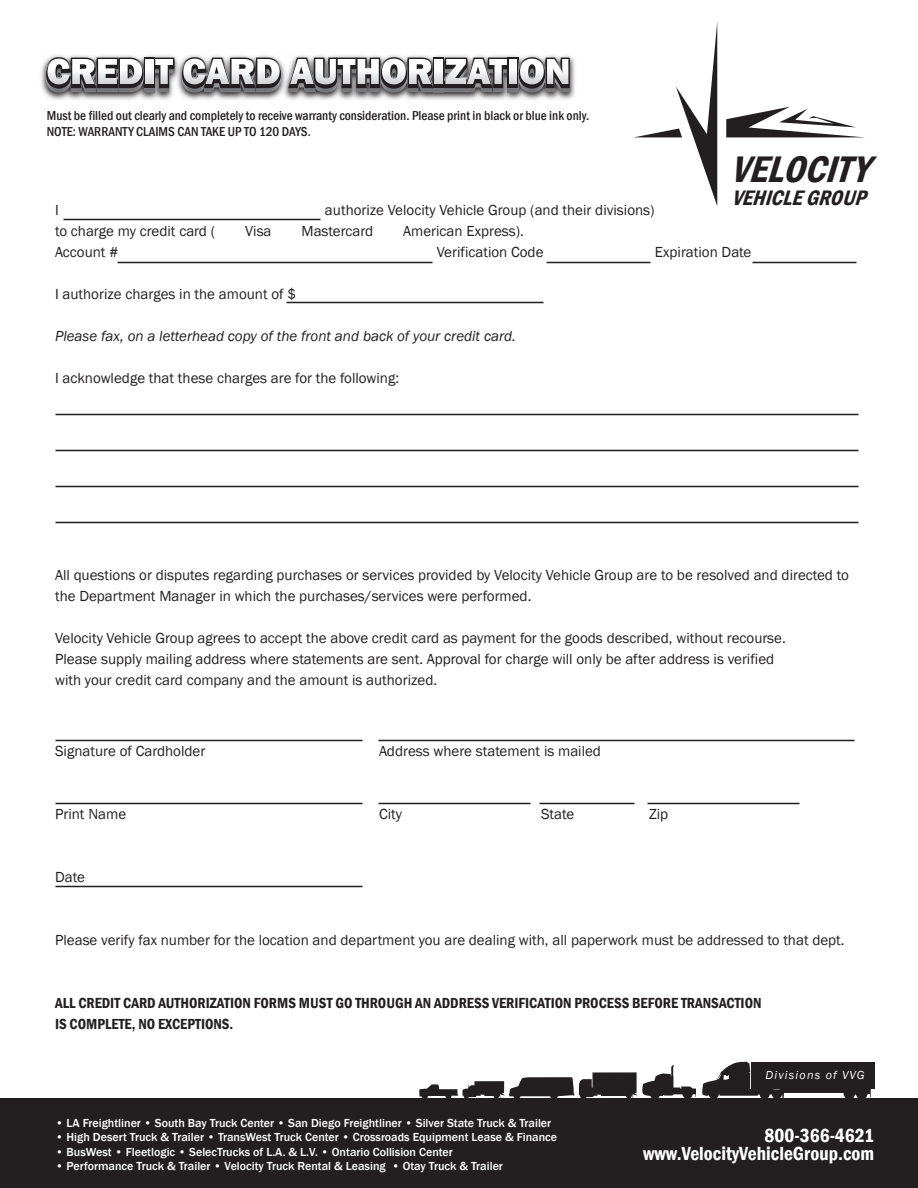
<style>
.page{position:relative;width:918px;height:1188px;background:#fff}
.page>*{position:absolute;margin:0;border:0;box-sizing:border-box;transform-origin:0 0}
.t1{font:italic 600 condensed 37.95px "Franklin Gothic";color:#231f20}
.t2{font:italic 600 condensed 21.6px "Franklin Gothic";color:#231f20}
.t3{font:600 condensed 19.5px/18px "Franklin Gothic";color:#fff;text-align:right}
.t4{font:15px/21px "Franklin Gothic";color:#231f20}
.t5{font:600 condensed 15px/21px "Franklin Gothic";color:#231f20}
.t6{font:italic 15px "Franklin Gothic";color:#231f20}
.t7{font:500 condensed 13.35px/16px "Franklin Gothic";color:#231f20}
.t8{font:500 12px "Franklin Gothic";color:#fff}
.t9{font:italic 12px "Franklin Gothic";letter-spacing:.095em;color:#fff}
</style>
<div class="page">
<svg style="left:634px;top:25px;width:83px;height:180px"></svg>
<svg style="left:726px;top:107px;width:134px;height:30px"></svg>
<div style="left:0;top:1098px;width:918px;height:90px;background:#231f20"></div>
<svg style="left:419px;top:1065px;width:277px;height:33px"></svg>
<div style="left:751px;top:1062px;width:124px;height:26px;background:#231f20"></div>
<svg style="left:702px;top:1062px;width:169px;height:36px"></svg>
<img style="left:41px;top:55px;width:534px;height:45px">
<div style="left:144px;top:65px;width:10px;height:27px;background:#757679"></div>
<div style="left:434px;top:65px;width:10px;height:27px;background:#757679"></div>
<div style="left:508px;top:65px;width:10px;height:27px;background:#757679"></div>
<svg style="left:144px;top:58px;width:10px;height:2px"></svg>
<svg style="left:434px;top:58px;width:10px;height:2px"></svg>
<div style="left:508px;top:58px;width:10px;height:27px;background:#231f20"></div>
<div style="left:144px;top:60px;width:10px;height:28px;background:#231f20"></div>
<div style="left:434px;top:60px;width:10px;height:28px;background:#231f20"></div>
<div style="left:508px;top:60px;width:10px;height:28px;background:#231f20"></div>
<svg style="left:46px;top:57px;width:98px;height:36px"></svg>
<svg style="left:145px;top:59px;width:8px;height:25px"></svg>
<svg style="left:154px;top:58px;width:20px;height:34px"></svg>
<svg style="left:182px;top:57px;width:99px;height:36px"></svg>
<svg style="left:288px;top:57px;width:145px;height:36px"></svg>
<svg style="left:435px;top:59px;width:8px;height:25px"></svg>
<svg style="left:444px;top:58px;width:64px;height:34px"></svg>
<svg style="left:509px;top:59px;width:8px;height:25px"></svg>
<svg style="left:519px;top:57px;width:51px;height:36px"></svg>
<hr style="left:63px;top:219px;width:257px;height:1px;background:#231f20">
<hr style="left:286px;top:302px;width:257px;height:1px;background:#231f20">
<hr style="left:55px;top:414px;width:803px;height:1px;background:#231f20">
<hr style="left:55px;top:450px;width:803px;height:1px;background:#231f20">
<hr style="left:55px;top:486px;width:803px;height:1px;background:#231f20">
<hr style="left:55px;top:522px;width:803px;height:1px;background:#231f20">
<hr style="left:55px;top:740px;width:307px;height:1px;background:#231f20">
<hr style="left:378px;top:740px;width:476px;height:1px;background:#231f20">
<hr style="left:55px;top:803px;width:307px;height:1px;background:#231f20">
<hr style="left:378px;top:803px;width:152px;height:1px;background:#231f20">
<hr style="left:539px;top:803px;width:95px;height:1px;background:#231f20">
<hr style="left:647px;top:803px;width:152px;height:1px;background:#231f20">
<hr style="left:55px;top:886px;width:307px;height:1px;background:#231f20">
<hr style="left:117px;top:262px;width:315px;height:1px;background:#231f20">
<hr style="left:546px;top:262px;width:104px;height:1px;background:#231f20">
<hr style="left:752px;top:262px;width:104px;height:1px;background:#231f20">
<p class="t7" style="left:47px;top:107px;width:544px">Must be filled out clearly and completely to receive warranty consideration. Please print in black or blue ink only.<br>NOTE: WARRANTY CLAIMS CAN TAKE UP TO 120 DAYS.</p>
<h1 class="t1" style="left:731px;top:144px;width:154px">VELOCITY</h1>
<h2 class="t2" style="left:732px;top:183px;width:143px">VEHICLEGROUP</h2>
<p class="t4" style="left:55px;top:200px;width:5px">I</p>
<p class="t4" style="left:325px;top:200px;width:331px">authorize Velocity Vehicle Group (and their divisions)</p>
<p class="t4" style="left:55px;top:221px;width:162px">to charge my credit card (</p>
<p class="t4" style="left:245px;top:221px;width:28px">Visa</p>
<p class="t4" style="left:302px;top:221px;width:73px">Mastercard</p>
<p class="t4" style="left:403px;top:221px;width:122px">American Express).</p>
<p class="t4" style="left:55px;top:242px;width:65px">Account #</p>
<p class="t4" style="left:437px;top:242px;width:108px">Verification Code</p>
<p class="t4" style="left:655px;top:242px;width:98px">Expiration Date</p>
<p class="t4" style="left:55px;top:284px;width:243px">I authorize charges in the amount of $</p>
<p class="t6" style="left:55px;top:327px;width:462px">Please fax, on a letterhead copy of the front and back of your credit card.</p>
<p class="t4" style="left:55px;top:368px;width:346px">I acknowledge that these charges are for the following:</p>
<p class="t4" style="left:55px;top:565px;width:795px">All questions or disputes regarding purchases or services provided by Velocity Vehicle Group are to be resolved and directed to the Department Manager in which the purchases/services were performed.</p>
<p class="t4" style="left:55px;top:628px;width:732px">Velocity Vehicle Group agrees to accept the above credit card as payment for the goods described, without recourse.<br>Please supply mailing address where statements are sent. Approval for charge will only be after address is verified with your credit card company and the amount is authorized.</p>
<p class="t4" style="left:55px;top:740px;width:152px">Signature of Cardholder</p>
<p class="t4" style="left:379px;top:740px;width:224px">Address where statement is mailed</p>
<p class="t4" style="left:55px;top:803px;width:73px">Print Name</p>
<p class="t4" style="left:379px;top:803px;width:24px">City</p>
<p class="t4" style="left:541px;top:803px;width:35px">State</p>
<p class="t4" style="left:649px;top:803px;width:21px">Zip</p>
<p class="t4" style="left:55px;top:866px;width:31px">Date</p>
<p class="t4" style="left:55px;top:930px;width:791px">Please verify fax number for the location and department you are dealing with, all paperwork must be addressed to that dept.</p>
<p class="t5" style="left:55px;top:993px;width:708px">ALL CREDIT CARD AUTHORIZATION FORMS MUST GO THROUGH AN ADDRESS VERIFICATION PROCESS BEFORE TRANSACTION<br>IS COMPLETE, NO EXCEPTIONS.</p>
<p class="t8" style="left:56px;top:1116px;width:497px">• LA Freightliner • South Bay Truck Center • San Diego Freightliner • Silver State Truck &amp; Trailer</p>
<p class="t8" style="left:56px;top:1130px;width:503px">• High Desert Truck &amp; Trailer • TransWest Truck Center • Crossroads Equipment Lease &amp; Finance</p>
<p class="t8" style="left:56px;top:1144px;width:399px">• BusWest • Fleetlogic • SelecTrucks of L.A. &amp; L.V. • Ontario Collision Center</p>
<p class="t8" style="left:56px;top:1159px;width:449px">• Performance Truck &amp; Trailer • Velocity Truck Rental &amp; Leasing • Otay Truck &amp; Trailer</p>
<p class="t9" style="left:766px;top:1068px;width:101px">Divisions of VVG</p>
<h3 class="t3" style="left:643px;top:1126px;width:233px">800-366-4621 www.VelocityVehicleGroup.com</h3>
</div>
